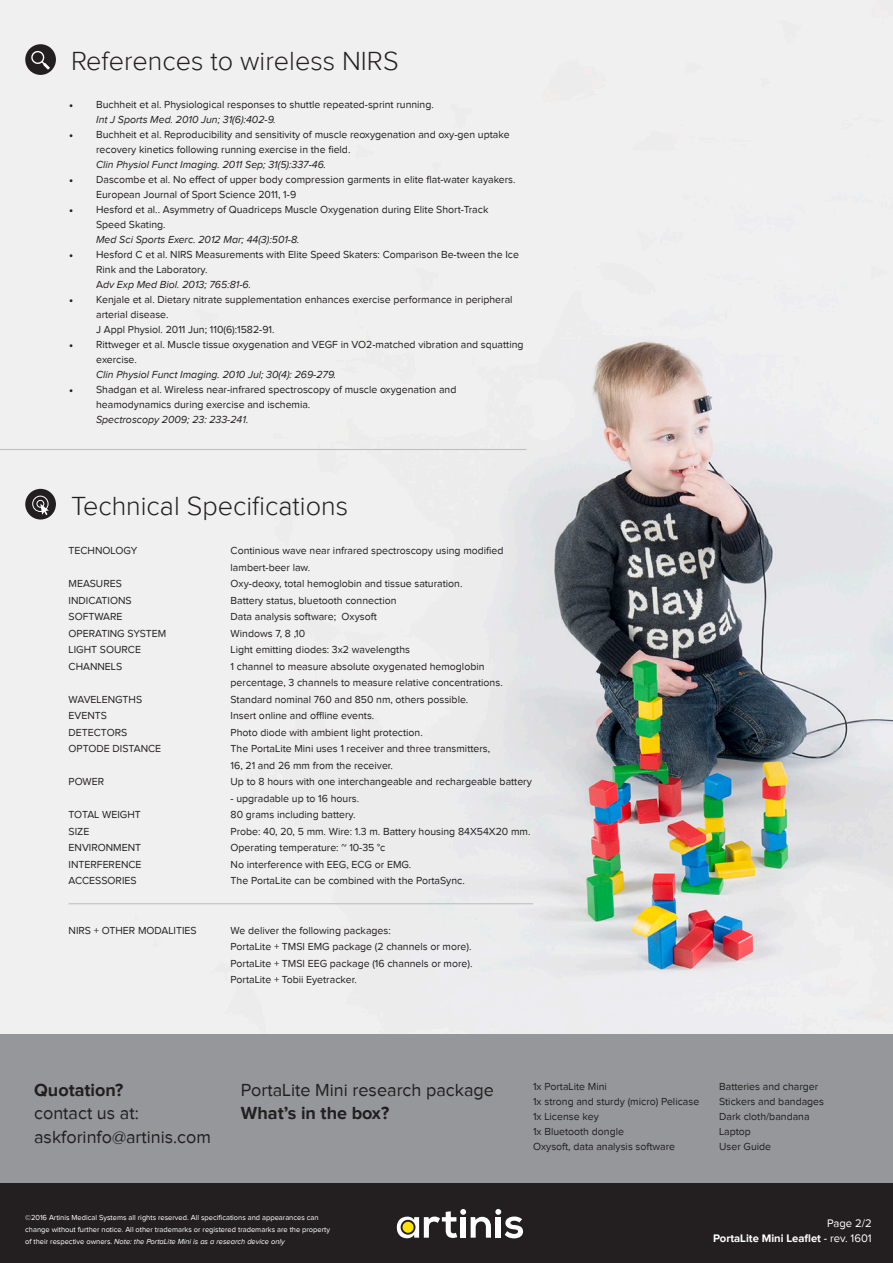
<style>
.page{position:relative;width:893px;height:1263px;background:#fff}
.page>*{position:absolute;margin:0;border:0;box-sizing:border-box;transform-origin:0 0}
.t1{font:300 27px "Proxima Nova";color:#231f20}
.t2{font:18px "Proxima Nova";color:#231f20}
.t3{font:700 18px "Proxima Nova";color:#231f20}
.t4{font:700 11.25px "Proxima Nova";color:#fff}
.t5{font:11.25px "Proxima Nova";color:#fff}
.t6{font:10.5px/15px "Proxima Nova";color:#231f20}
.t7{font:7.5px/12px "Proxima Nova";color:#fff}
.s1{font-family:"Minion Pro"}
.s2{font-style:italic}
.s3{font-weight:400}
</style>
<div class="page">
<img style="left:0;top:0;width:893px;height:1035px">
<div style="left:0;top:1183px;width:893px;height:80px;background:#231f20"></div>
<svg style="left:397px;top:1209px;width:126px;height:29px"></svg>
<div style="left:0;top:1035px;width:893px;height:148px;background:#95979a"></div>
<hr style="left:69px;top:903px;width:464px;height:1px;background:#bebfc2">
<div style="left:25px;top:489px;width:31px;height:30px;background:#231f20;border-radius:50%"></div>
<svg style="left:32px;top:495px;width:17px;height:20px"></svg>
<div style="left:25px;top:44px;width:31px;height:31px;background:#231f20;border-radius:50%"></div>
<svg style="left:31px;top:51px;width:19px;height:19px"></svg>
<hr style="left:0;top:449px;width:527px;height:1px;background:#bebfc2">
<p class="t1" style="left:71px;top:46px;width:329px">References to wireless NIRS</p>
<p class="t6" style="left:96px;top:97px;width:339px;text-indent:-27px"><span class="s1">•</span> Buchheit et al. Physiological responses to shuttle repeated-sprint running.<br><span class="s2">Int J Sports Med. 2010 Jun; 31(6):402-9.</span></p>
<p class="t6" style="left:96px;top:127px;width:415px;text-indent:-27px"><span class="s1">•</span> Buchheit et al. Reproducibility and sensitivity of muscle reoxygenation and oxy-gen uptake recovery kinetics following running exercise in the field.<br><span class="s2">Clin Physiol Funct Imaging. 2011 Sep; 31(5):337-46.</span></p>
<p class="t6" style="left:96px;top:172px;width:421px;text-indent:-27px"><span class="s1">•</span> Dascombe et al. No effect of upper body compression garments in elite flat-water kayakers.<br>European Journal of Sport Science 2011, 1-9</p>
<p class="t6" style="left:96px;top:202px;width:394px;text-indent:-27px"><span class="s1">•</span> Hesford et al.. Asymmetry of Quadriceps Muscle Oxygenation during Elite Short-Track<br>Speed Skating.<br><span class="s2">Med Sci Sports Exerc. 2012 Mar; 44(3):501-8.</span></p>
<p class="t6" style="left:96px;top:247px;width:424px;text-indent:-27px"><span class="s1">•</span> Hesford C et al. NIRS Measurements with Elite Speed Skaters: Comparison Be-tween the Ice<br>Rink and the Laboratory.<br>A<span class="s2">dv Exp Med Biol. 2013; 765:81-6.</span></p>
<p class="t6" style="left:96px;top:292px;width:418px;text-indent:-27px"><span class="s1">•</span> Kenjale et al. Dietary nitrate supplementation enhances exercise performance in peripheral arterial disease.<br>J Appl Physiol. 2011 Jun; 110(6):1582-91.</p>
<p class="t6" style="left:96px;top:337px;width:429px;text-indent:-27px"><span class="s1">•</span> Rittweger et al. Muscle tissue oxygenation and VEGF in VO2-matched vibration and squatting exercise.<br><span class="s2">Clin Physiol Funct Imaging. 2010 Jul; 30(4): 269-279.</span></p>
<p class="t6" style="left:96px;top:382px;width:362px;text-indent:-27px"><span class="s1">•</span> Shadgan et al. Wireless near-infrared spectroscopy of muscle oxygenation and heamodynamics during exercise and ischemia.<br><span class="s2">Spectroscopy 2009; 23: 233-241.</span></p>
<p class="t1" style="left:71px;top:491px;width:278px">Technical Specifications</p>
<p class="t6" style="left:69px;top:543px;width:70px">TECHNOLOGY</p>
<p class="t6" style="left:231px;top:542px;width:274px;line-height:16.5px">Continious wave near infrared spectroscopy using modified lambert-beer law.</p>
<p class="t6" style="left:69px;top:576px;width:55px">MEASURES</p>
<p class="t6" style="left:231px;top:576px;width:233px">Oxy-deoxy, total hemoglobin and tissue saturation.</p>
<p class="t6" style="left:69px;top:593px;width:65px">INDICATIONS</p>
<p class="t6" style="left:231px;top:593px;width:167px">Battery status, bluetooth connection</p>
<p class="t6" style="left:69px;top:609px;width:56px">SOFTWARE</p>
<p class="t6" style="left:231px;top:609px;width:148px">Data analysis software; Oxysoft</p>
<p class="t6" style="left:69px;top:626px;width:99px">OPERATING SYSTEM</p>
<p class="t6" style="left:231px;top:626px;width:76px">Windows 7, 8 ,10</p>
<p class="t6" style="left:69px;top:642px;width:74px">LIGHT SOURCE</p>
<p class="t6" style="left:231px;top:642px;width:181px">Light emitting diodes: 3x2 wavelengths</p>
<p class="t6" style="left:69px;top:659px;width:55px">CHANNELS</p>
<p class="t6" style="left:231px;top:658px;width:274px;line-height:16.5px">1 channel to measure absolute oxygenated hemoglobin percentage, 3 channels to measure relative concentrations.</p>
<p class="t6" style="left:69px;top:692px;width:75px">WAVELENGTHS</p>
<p class="t6" style="left:231px;top:692px;width:239px">Standard nominal 760 and 850 nm, others possible.</p>
<p class="t6" style="left:69px;top:708px;width:40px">EVENTS</p>
<p class="t6" style="left:231px;top:708px;width:145px">Insert online and offline events.</p>
<p class="t6" style="left:69px;top:725px;width:60px">DETECTORS</p>
<p class="t6" style="left:231px;top:725px;width:194px">Photo diode with ambient light protection.</p>
<p class="t6" style="left:69px;top:741px;width:94px">OPTODE DISTANCE</p>
<p class="t6" style="left:231px;top:740px;width:261px;line-height:16.5px">The PortaLite Mini uses 1 receiver and three transmitters,<br>16, 21 and 26 mm from the receiver.</p>
<p class="t6" style="left:69px;top:774px;width:37px">POWER</p>
<p class="t6" style="left:231px;top:774px;width:303px">Up to 8 hours with one interchangeable and rechargeable battery</p>
<p class="t6" style="left:231px;top:791px;width:130px">- upgradable up to 16 hours.</p>
<p class="t6" style="left:69px;top:807px;width:74px">TOTAL WEIGHT</p>
<p class="t6" style="left:231px;top:807px;width:126px">80 grams including battery.</p>
<p class="t6" style="left:69px;top:824px;width:22px">SIZE</p>
<p class="t6" style="left:231px;top:824px;width:301px">Probe: 40, 20, 5 mm. Wire: 1.3 m. Battery housing 84X54X20 mm.</p>
<p class="t6" style="left:69px;top:840px;width:74px">ENVIRONMENT</p>
<p class="t6" style="left:231px;top:840px;width:156px">Operating temperature: ~ 10-35 °c</p>
<p class="t6" style="left:69px;top:857px;width:74px">INTERFERENCE</p>
<p class="t6" style="left:231px;top:857px;width:182px">No interference with EEG, ECG or EMG.</p>
<p class="t6" style="left:69px;top:873px;width:70px">ACCESSORIES</p>
<p class="t6" style="left:231px;top:873px;width:236px">The PortaLite can be combined with the PortaSync.</p>
<p class="t6" style="left:69px;top:923px;width:130px">NIRS + OTHER MODALITIES</p>
<p class="t6" style="left:231px;top:923px;width:162px">We deliver the following packages:</p>
<p class="t6" style="left:231px;top:939px;width:242px">PortaLite + TMSI EMG package (2 channels or more).</p>
<p class="t6" style="left:231px;top:956px;width:243px">PortaLite + TMSI EEG package (16 channels or more).</p>
<p class="t6" style="left:231px;top:972px;width:128px">PortaLite + Tobii Eyetracker.</p>
<p class="t3" style="left:34px;top:1080px;width:91px">Quotation?</p>
<p class="t2" style="left:34px;top:1103px;width:106px">contact us at:</p>
<p class="t2" style="left:34px;top:1126px;width:178px">askforinfo@artinis.com</p>
<p class="t2" style="left:241px;top:1080px;width:255px">PortaLite Mini research package</p>
<p class="t3" style="left:241px;top:1103px;width:150px">What’s in the box?</p>
<p class="t6" style="left:533px;top:1079px;width:75px">1x PortaLite Mini</p>
<p class="t6" style="left:533px;top:1094px;width:168px">1x strong and sturdy (micro) Pelicase</p>
<p class="t6" style="left:533px;top:1109px;width:67px">1x License key</p>
<p class="t6" style="left:533px;top:1124px;width:92px">1x Bluetooth dongle</p>
<p class="t6" style="left:533px;top:1139px;width:144px">Oxysoft, data analysis software</p>
<p class="t6" style="left:719px;top:1079px;width:101px">Batteries and charger</p>
<p class="t6" style="left:719px;top:1094px;width:106px">Stickers and bandages</p>
<p class="t6" style="left:719px;top:1109px;width:92px">Dark cloth/bandana</p>
<p class="t6" style="left:719px;top:1124px;width:33px">Laptop</p>
<p class="t6" style="left:719px;top:1139px;width:53px">User Guide</p>
<p class="t7" style="left:25px;top:1212px;width:306px">©2016 Artinis Medical Systems all rights reserved. All specifications and appearances can change without further notice. All other trademarks or registered trademarks are the property of their respective owners. <span class="s2">Note: the PortaLite Mini is as a research device only</span></p>
<p class="t5" style="left:827px;top:1217px;width:46px">Page 2/2</p>
<p class="t4" style="left:713px;top:1232px;width:160px">PortaLite Mini Leaflet <span class="s3">- rev. 1601</span></p>
</div>
